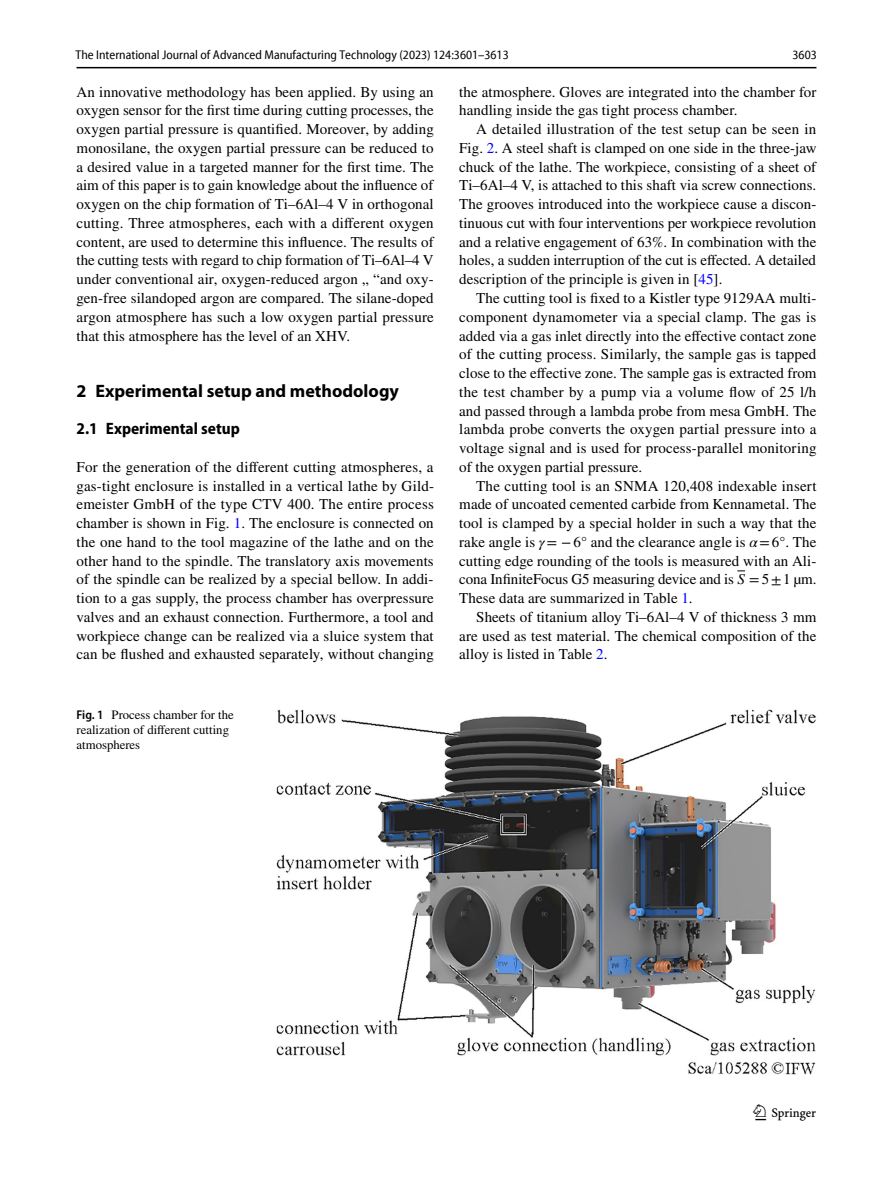
<style>
.page{position:relative;width:893px;height:1187px;background:#fff}
.page>*{position:absolute;margin:0;border:0;box-sizing:border-box;transform-origin:0 0}
.t1{font:22.5px "Springnew Regular 3";color:#000}
.t2{font:700 18px "Myriad Pro";color:#000}
.t3{font:700 semi-condensed 16.5px "Myriad Pro";color:#000}
.t4{font:15px/18.8px "STIX";letter-spacing:.005em;color:#000;text-align:justify}
.t5{font:semi-condensed 12.75px "Myriad Pro Unic";color:#000}
.t6{font:12.75px/15px "STIX";color:#000}
.s1{color:#00f}
.s2{font-family:"Myriad Pro";font-weight:600;font-stretch:semi-condensed}
.s3{font-style:italic}
.s4{font-family:"STIX General Italic 3"}
.s5{font-family:"STIX Math Regular 3"}
</style>
<div class="page">
<hr style="left:77px;top:67px;width:739px;height:1px;background:#000">
<img style="left:276px;top:709px;width:540px;height:364px">
<p class="t5" style="left:76px;top:50px;width:435px">The International Journal of Advanced Manufacturing Technology (2023) 124:3601–3613</p>
<p class="t5" style="left:793px;top:50px;width:26px">3603</p>
<p class="t4" style="left:77px;top:83px;width:359px">An innovative methodology has been applied. By using an oxygen sensor for the first time during cutting processes, the oxygen partial pressure is quantified. Moreover, by adding monosilane, the oxygen partial pressure can be reduced to a desired value in a targeted manner for the first time. The aim of this paper is to gain knowledge about the influence of oxygen on the chip formation of Ti–6Al–4 V in orthogonal cutting. Three atmospheres, each with a different oxygen content, are used to determine this influence. The results of the cutting tests with regard to chip formation of Ti–6Al–4 V under conventional air, oxygen-reduced argon „ “and oxy&shy;gen-free silandoped argon are compared. The silane-doped argon atmosphere has such a low oxygen partial pressure that this atmosphere has the level of an XHV.</p>
<p class="t2" style="left:77px;top:379px;width:324px">2 Experimental setup and methodology</p>
<p class="t3" style="left:77px;top:419px;width:165px">2.1 Experimental setup</p>
<p class="t4" style="left:77px;top:458px;width:359px">For the generation of the different cutting atmospheres, a gas-tight enclosure is installed in a vertical lathe by Gild&shy;emeister GmbH of the type CTV 400. The entire process chamber is shown in Fig. <span class="s1">1</span>. The enclosure is connected on the one hand to the tool magazine of the lathe and on the other hand to the spindle. The translatory axis movements of the spindle can be realized by a special bellow. In addi&shy;tion to a gas supply, the process chamber has overpressure valves and an exhaust connection. Furthermore, a tool and workpiece change can be realized via a sluice system that can be flushed and exhausted separately, without changing</p>
<p class="t6" style="left:77px;top:708px;width:159px"><span class="s2">Fig. 1</span> Process chamber for the realization of different cutting atmospheres</p>
<p class="t4" style="left:459px;top:83px;width:359px">the atmosphere. Gloves are integrated into the chamber for handling inside the gas tight process chamber.</p>
<p class="t4" style="left:459px;top:121px;width:359px;text-indent:17px">A detailed illustration of the test setup can be seen in Fig. <span class="s1">2</span>. A steel shaft is clamped on one side in the three-jaw chuck of the lathe. The workpiece, consisting of a sheet of Ti–6Al–4 V, is attached to this shaft via screw connections.<br>The grooves introduced into the workpiece cause a discon&shy;tinuous cut with four interventions per workpiece revolution and a relative engagement of 63%. In combination with the holes, a sudden interruption of the cut is effected. A detailed description of the principle is given in [<span class="s1">45</span>].</p>
<p class="t4" style="left:459px;top:289px;width:359px;text-indent:17px">The cutting tool is fixed to a Kistler type 9129AA multi&shy;component dynamometer via a special clamp. The gas is added via a gas inlet directly into the effective contact zone of the cutting process. Similarly, the sample gas is tapped close to the effective zone. The sample gas is extracted from the test chamber by a pump via a volume flow of 25 l/h and passed through a lambda probe from mesa GmbH. The lambda probe converts the oxygen partial pressure into a voltage signal and is used for process-parallel monitoring of the oxygen partial pressure.</p>
<p class="t4" style="left:459px;top:477px;width:359px;text-indent:17px">The cutting tool is an SNMA 120,408 indexable insert made of uncoated cemented carbide from Kennametal. The tool is clamped by a special holder in such a way that the rake angle is <span class="s3">γ</span>= −6° and the clearance angle is <span class="s3">α</span>=6°. The cutting edge rounding of the tools is measured with an Ali&shy;cona InfiniteFocus G5 measuring device and is <span class="s4">S</span> <span class="s5">=</span> 5±1 µm.<br>These data are summarized in Table <span class="s1">1</span>.</p>
<p class="t4" style="left:459px;top:608px;width:359px;text-indent:17px">Sheets of titanium alloy Ti–6Al–4 V of thickness 3 mm are used as test material. The chemical composition of the alloy is listed in Table <span class="s1">2</span>.</p>
<h1 class="t1" style="left:755px;top:1104px;width:62px">1 3</h1>
</div>
